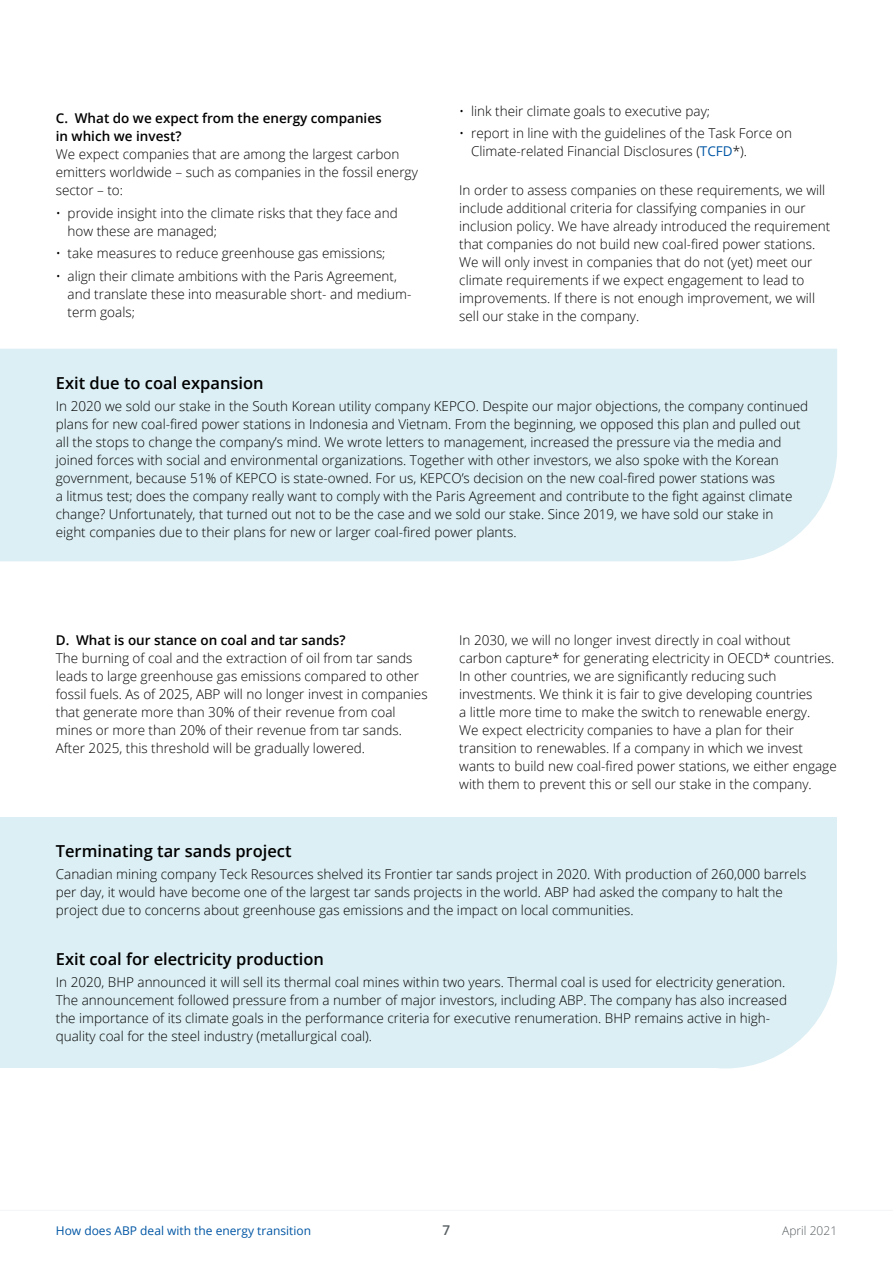
<style>
.page{position:relative;width:893px;height:1263px;background:#fff}
.page>*{position:absolute;margin:0;border:0;box-sizing:border-box;transform-origin:0 0}
.Kopje_over_2_kolomme{font:600 16.5px "Open Sans";color:#000}
.Body_over_2_kolommen{font:300 13.5px/18px "Open Sans";color:#000}
.Bodytekst{font:300 13.5px/18px "Open Sans";color:#000}
.Opsomming{font:300 13.5px/18px "Open Sans";color:#000}
.Bodykopje{font:600 13.5px/18px "Open Sans";color:#000}
.t1{font:600 13.5px "Open Sans";color:#585f62}
.t2{font:12px "Open Sans";color:#0056a4}
.t3{font:300 12px "Open Sans";color:#585f62}
.s1{font-weight:400;color:#0056a4}
</style>
<div class="page">
<hr style="left:0;top:1210px;width:893px;height:1px;background:#f4f5f6">
<div style="left:614px;top:845px;width:223px;height:223px;background:#dceff4;border-radius:50%"></div>
<div style="left:35px;top:817px;width:802px;height:140px;background:#dceff4"></div>
<div style="left:0;top:817px;width:725px;height:251px;background:#dceff4"></div>
<div style="left:0;top:349px;width:837px;height:212px;background:#dceff4"></div>
<p class="Bodykopje" style="left:56px;top:109px;width:327px">C. What do we expect from the energy companies in which we invest?</p>
<p class="Bodytekst" style="left:56px;top:145px;width:364px">We expect companies that are among the largest carbon emitters worldwide – such as companies in the fossil energy sector – to:</p>
<p class="Opsomming" style="left:68px;top:203px;width:332px;text-indent:-12px">• provide insight into the climate risks that they face and how these are managed;</p>
<p class="Opsomming" style="left:56px;top:244px;width:331px">• take measures to reduce greenhouse gas emissions;</p>
<p class="Opsomming" style="left:68px;top:266px;width:345px;text-indent:-12px">• align their climate ambitions with the Paris Agreement, and translate these into measurable short- and medium&shy;term goals;</p>
<p class="Opsomming" style="left:459px;top:101px;width:252px">• link their climate goals to executive pay;</p>
<p class="Opsomming" style="left:471px;top:124px;width:323px;text-indent:-12px">• report in line with the guidelines of the Task Force on<br>Climate-related Financial Disclosures (<span class="s1">TCFD</span>*).</p>
<p class="Bodytekst" style="left:459px;top:181px;width:373px">In order to assess companies on these requirements, we will include additional criteria for classifying companies in our inclusion policy. We have already introduced the requirement that companies do not build new coal-fired power stations.<br>We will only invest in companies that do not (yet) meet our climate requirements if we expect engagement to lead to improvements. If there is not enough improvement, we will sell our stake in the company.</p>
<p class="Kopje_over_2_kolomme" style="left:56px;top:371px;width:209px">Exit due to coal expansion</p>
<p class="Body_over_2_kolommen" style="left:56px;top:397px;width:754px">In 2020 we sold our stake in the South Korean utility company KEPCO. Despite our major objections, the company continued plans for new coal-fired power stations in Indonesia and Vietnam. From the beginning, we opposed this plan and pulled out all the stops to change the company’s mind. We wrote letters to management, increased the pressure via the media and joined forces with social and environmental organizations. Together with other investors, we also spoke with the Korean government, because 51% of KEPCO is state-owned. For us, KEPCO’s decision on the new coal-fired power stations was<br>a litmus test; does the company really want to comply with the Paris Agreement and contribute to the fight against climate change? Unfortunately, that turned out not to be the case and we sold our stake. Since 2019, we have sold our stake in<br>eight companies due to their plans for new or larger coal-fired power plants.</p>
<p class="Bodykopje" style="left:56px;top:631px;width:291px">D. What is our stance on coal and tar sands?</p>
<p class="Bodytekst" style="left:56px;top:649px;width:373px">The burning of coal and the extraction of oil from tar sands leads to large greenhouse gas emissions compared to other fossil fuels. As of 2025, ABP will no longer invest in companies that generate more than 30% of their revenue from coal mines or more than 20% of their revenue from tar sands.<br>After 2025, this threshold will be gradually lowered.</p>
<p class="Bodytekst" style="left:459px;top:631px;width:379px">In 2030, we will no longer invest directly in coal without carbon capture* for generating electricity in OECD* countries.<br>In other countries, we are significantly reducing such investments. We think it is fair to give developing countries<br>a little more time to make the switch to renewable energy.<br>We expect electricity companies to have a plan for their transition to renewables. If a company in which we invest wants to build new coal-fired power stations, we either engage with them to prevent this or sell our stake in the company.</p>
<p class="Kopje_over_2_kolomme" style="left:56px;top:839px;width:237px">Terminating tar sands project</p>
<p class="Body_over_2_kolommen" style="left:56px;top:865px;width:752px">Canadian mining company Teck Resources shelved its Frontier tar sands project in 2020. With production of 260,000 barrels per day, it would have become one of the largest tar sands projects in the world. ABP had asked the company to halt the project due to concerns about greenhouse gas emissions and the impact on local communities.</p>
<p class="Kopje_over_2_kolomme" style="left:56px;top:947px;width:270px">Exit coal for electricity production</p>
<p class="Body_over_2_kolommen" style="left:56px;top:973px;width:733px">In 2020, BHP announced it will sell its thermal coal mines within two years. Thermal coal is used for electricity generation.<br>The announcement followed pressure from a number of major investors, including ABP. The company has also increased the importance of its climate goals in the performance criteria for executive renumeration. BHP remains active in high&shy;quality coal for the steel industry (metallurgical coal).</p>
<p class="t2" style="left:56px;top:1222px;width:257px">How does ABP deal with the energy transition</p>
<p class="t1" style="left:443px;top:1221px;width:9px">7</p>
<p class="t3" style="left:782px;top:1222px;width:56px">April 2021</p>
</div>
